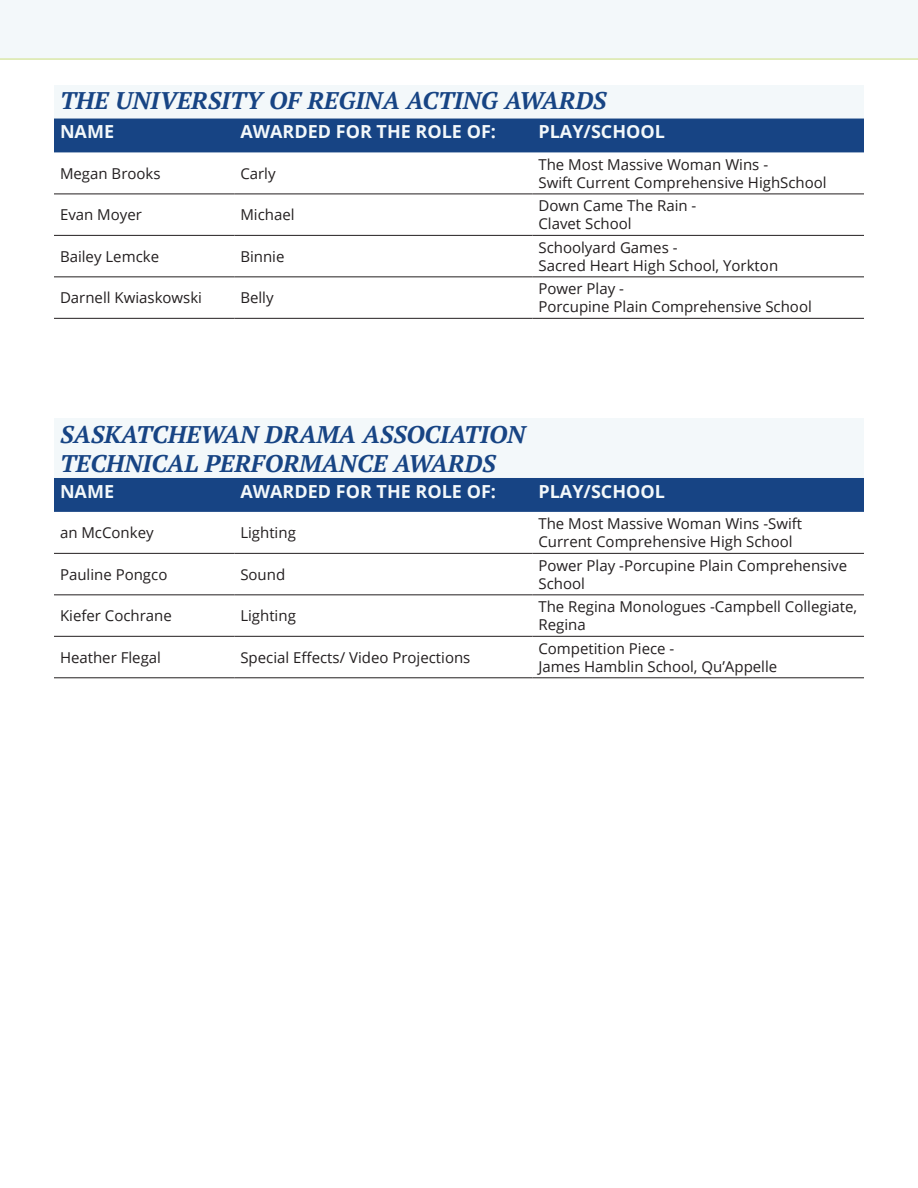
<style>
.page{position:relative;width:918px;height:1188px;background:#fff}
.page>*{position:absolute;margin:0;border:0;box-sizing:border-box;transform-origin:0 0}
.Subheading{font:italic 700 24px/28.8px "PT Serif";color:#174484}
.Sub-Sub_Heading{font:700 18px "Open Sans";color:#f3f8fa}
.Body{font:15px/18px "Open Sans";color:#231f20}
</style>
<div class="page">
<div style="left:0;top:0;width:918px;height:58px;background:#f3f8fa"></div>
<hr style="left:0;top:58px;width:918px;height:2px;background:#d9e7a7">
<div style="left:54px;top:85px;width:810px;height:34px;background:#f3f8fa"></div>
<div style="left:54px;top:119px;width:810px;height:33px;background:#174484"></div>
<hr style="left:54px;top:194px;width:180px;height:1px;background:#231f20">
<hr style="left:234px;top:194px;width:298px;height:1px;background:#231f20">
<hr style="left:532px;top:194px;width:332px;height:1px;background:#231f20">
<hr style="left:54px;top:235px;width:180px;height:1px;background:#231f20">
<hr style="left:234px;top:235px;width:298px;height:1px;background:#231f20">
<hr style="left:532px;top:235px;width:332px;height:1px;background:#231f20">
<hr style="left:54px;top:277px;width:180px;height:1px;background:#231f20">
<hr style="left:234px;top:277px;width:298px;height:1px;background:#231f20">
<hr style="left:532px;top:277px;width:332px;height:1px;background:#231f20">
<hr style="left:54px;top:318px;width:180px;height:1px;background:#231f20">
<hr style="left:234px;top:318px;width:298px;height:1px;background:#231f20">
<hr style="left:532px;top:318px;width:332px;height:1px;background:#231f20">
<div style="left:54px;top:419px;width:810px;height:59px;background:#f3f8fa"></div>
<div style="left:54px;top:478px;width:810px;height:34px;background:#174484"></div>
<hr style="left:54px;top:553px;width:180px;height:1px;background:#231f20">
<hr style="left:234px;top:553px;width:298px;height:1px;background:#231f20">
<hr style="left:532px;top:553px;width:332px;height:1px;background:#231f20">
<hr style="left:54px;top:595px;width:180px;height:1px;background:#231f20">
<hr style="left:234px;top:595px;width:298px;height:1px;background:#231f20">
<hr style="left:532px;top:595px;width:332px;height:1px;background:#231f20">
<hr style="left:54px;top:636px;width:180px;height:1px;background:#231f20">
<hr style="left:234px;top:636px;width:298px;height:1px;background:#231f20">
<hr style="left:532px;top:636px;width:332px;height:1px;background:#231f20">
<hr style="left:54px;top:678px;width:180px;height:1px;background:#231f20">
<hr style="left:234px;top:678px;width:298px;height:1px;background:#231f20">
<hr style="left:532px;top:678px;width:332px;height:1px;background:#231f20">
<p class="Subheading" style="left:60px;top:86px;width:548px">THE UNIVERSITY OF REGINA ACTING AWARDS</p>
<p class="Sub-Sub_Heading" style="left:60px;top:119px;width:56px">NAME</p>
<p class="Sub-Sub_Heading" style="left:240px;top:119px;width:257px">AWARDED FOR THE ROLE OF:</p>
<p class="Sub-Sub_Heading" style="left:538px;top:119px;width:128px">PLAY/SCHOOL</p>
<p class="Body" style="left:60px;top:164px;width:102px">Megan Brooks</p>
<p class="Body" style="left:240px;top:164px;width:37px">Carly</p>
<p class="Body" style="left:538px;top:155px;width:231px">The Most Massive Woman Wins -</p>
<p class="Body" style="left:538px;top:173px;width:290px">Swift Current Comprehensive HighSchool</p>
<p class="Body" style="left:60px;top:206px;width:84px">Evan Moyer</p>
<p class="Body" style="left:240px;top:206px;width:56px">Michael</p>
<p class="Body" style="left:538px;top:197px;width:160px">Down Came The Rain -</p>
<p class="Body" style="left:538px;top:215px;width:95px">Clavet School</p>
<p class="Body" style="left:60px;top:247px;width:101px">Bailey Lemcke</p>
<p class="Body" style="left:240px;top:247px;width:46px">Binnie</p>
<p class="Body" style="left:538px;top:238px;width:141px">Schoolyard Games -</p>
<p class="Body" style="left:538px;top:256px;width:241px">Sacred Heart High School, Yorkton</p>
<p class="Body" style="left:60px;top:289px;width:144px">Darnell Kwiaskowski</p>
<p class="Body" style="left:240px;top:289px;width:35px">Belly</p>
<p class="Body" style="left:538px;top:280px;width:87px">Power Play -</p>
<p class="Body" style="left:538px;top:298px;width:275px">Porcupine Plain Comprehensive School</p>
<p class="Subheading" style="left:60px;top:420px;width:467px">SASKATCHEWAN DRAMA ASSOCIATION<br>TECHNICAL PERFORMANCE AWARDS</p>
<p class="Sub-Sub_Heading" style="left:60px;top:479px;width:56px">NAME</p>
<p class="Sub-Sub_Heading" style="left:240px;top:479px;width:257px">AWARDED FOR THE ROLE OF:</p>
<p class="Sub-Sub_Heading" style="left:538px;top:479px;width:128px">PLAY/SCHOOL</p>
<p class="Body" style="left:60px;top:524px;width:95px">an McConkey</p>
<p class="Body" style="left:240px;top:524px;width:57px">Lighting</p>
<p class="Body" style="left:538px;top:515px;width:265px">The Most Massive Woman Wins -Swift<br>Current Comprehensive High School</p>
<p class="Body" style="left:60px;top:565px;width:109px">Pauline Pongco</p>
<p class="Body" style="left:240px;top:565px;width:46px">Sound</p>
<p class="Body" style="left:538px;top:556px;width:310px">Power Play -Porcupine Plain Comprehensive<br>School</p>
<p class="Body" style="left:60px;top:606px;width:113px">Kiefer Cochrane</p>
<p class="Body" style="left:240px;top:606px;width:57px">Lighting</p>
<p class="Body" style="left:538px;top:597px;width:320px">The Regina Monologues -Campbell Collegiate,<br>Regina</p>
<p class="Body" style="left:60px;top:648px;width:103px">Heather Flegal</p>
<p class="Body" style="left:240px;top:648px;width:232px">Special Effects/ Video Projections</p>
<p class="Body" style="left:538px;top:639px;width:137px">Competition Piece -</p>
<p class="Body" style="left:538px;top:657px;width:240px">James Hamblin School, Qu’Appelle</p>
</div>
